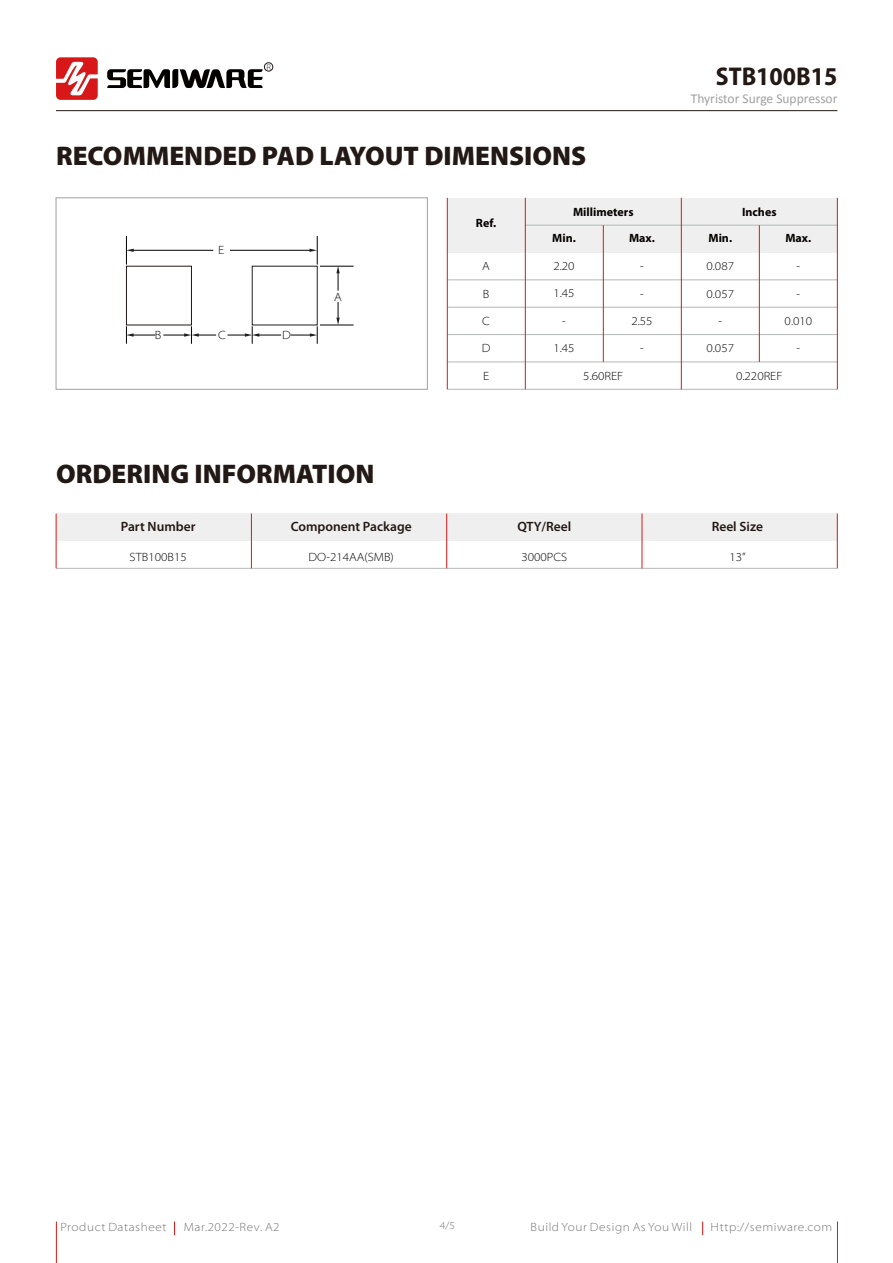
<style>
.page{position:relative;width:893px;height:1263px;background:#fff}
.page>*{position:absolute;margin:0;border:0;box-sizing:border-box;transform-origin:0 0}
.t1{font:900 27px "Myriad Pro";color:#221815}
.t2{font:700 semi-condensed 25.8px "Myriad Pro";color:#221815}
.t3{font:600 13.5px "Myriad Pro";color:#221815}
.t4{font:13.5px "Calibri";color:#9fa0a0}
.t5{font:300 semi-expanded 12px "Myriad Pro";color:#040000}
.t6{font:300 semi-expanded 12px "Myriad Pro";letter-spacing:.05em;color:#727171}
.t7{font:700 12px "Myriad Pro";color:#040000}
.t8{font:300 semi-expanded 10.5px "Myriad Pro";color:#727171}
.t9{font:300 semi-expanded 8.25px "Myriad Pro";color:#221815}
</style>
<div class="page">
<hr style="left:56px;top:1221px;width:1px;height:42px;background:#d71a18">
<hr style="left:837px;top:1221px;width:1px;height:42px;background:#d71a18">
<svg style="left:702px;top:1221px;width:1px;height:14px"></svg>
<svg style="left:174px;top:1221px;width:1px;height:14px"></svg>
<hr style="left:56px;top:110px;width:781px;height:1px;background:#221815">
<svg style="left:56px;top:57px;width:42px;height:43px"></svg>
<svg style="left:107px;top:69px;width:156px;height:19px"></svg>
<div style="left:264px;top:63px;width:9px;height:8px;border:1px solid #221815;border-radius:50%"></div>
<div style="left:56px;top:513px;width:781px;height:28px;background:#efefef"></div>
<hr style="left:56px;top:568px;width:781px;height:1px;background:#b5b6b6">
<hr style="left:837px;top:514px;width:1px;height:54px;background:#d71a18">
<hr style="left:642px;top:514px;width:1px;height:54px;background:#d71a18">
<hr style="left:446px;top:514px;width:1px;height:54px;background:#d71a18">
<hr style="left:251px;top:514px;width:1px;height:54px;background:#d71a18">
<hr style="left:56px;top:514px;width:1px;height:54px;background:#d71a18">
<div style="left:447px;top:198px;width:390px;height:54px;background:#efefef"></div>
<hr style="left:447px;top:389px;width:390px;height:1px;background:#b5b6b6">
<hr style="left:447px;top:362px;width:390px;height:1px;background:#b5b6b6">
<hr style="left:447px;top:334px;width:390px;height:1px;background:#b5b6b6">
<hr style="left:447px;top:307px;width:390px;height:1px;background:#b5b6b6">
<hr style="left:447px;top:280px;width:390px;height:1px;background:#b5b6b6">
<div style="left:56px;top:198px;width:372px;height:191px;border:1px solid #9fa0a0"></div>
<hr style="left:447px;top:198px;width:1px;height:191px;background:#d71a18">
<hr style="left:525px;top:225px;width:312px;height:1px;background:#b5b6b6">
<hr style="left:525px;top:198px;width:1px;height:191px;background:#d71a18">
<hr style="left:759px;top:225px;width:1px;height:137px;background:#d71a18">
<hr style="left:837px;top:198px;width:1px;height:191px;background:#d71a18">
<hr style="left:603px;top:225px;width:1px;height:137px;background:#d71a18">
<hr style="left:681px;top:198px;width:1px;height:191px;background:#d71a18">
<div style="left:126px;top:266px;width:66px;height:59px;background:#fff;border:1px solid #221815"></div>
<hr style="left:320px;top:266px;width:33px;height:1px;background:#040000">
<hr style="left:320px;top:325px;width:33px;height:1px;background:#040000">
<hr style="left:133px;top:250px;width:80px;height:1px;background:#040000">
<hr style="left:230px;top:250px;width:80px;height:1px;background:#040000">
<svg style="left:310px;top:236px;width:8px;height:28px"></svg>
<svg style="left:336px;top:266px;width:4px;height:24px"></svg>
<svg style="left:336px;top:302px;width:4px;height:23px"></svg>
<svg style="left:291px;top:327px;width:27px;height:16px"></svg>
<svg style="left:126px;top:327px;width:29px;height:16px"></svg>
<svg style="left:164px;top:327px;width:52px;height:16px"></svg>
<svg style="left:228px;top:327px;width:53px;height:16px"></svg>
<svg style="left:126px;top:236px;width:8px;height:28px"></svg>
<p class="t9" style="left:267px;top:62px;width:6px">R</p>
<h1 class="t1" style="left:56px;top:141px;width:532px">RECOMMENDED PAD LAYOUT DIMENSIONS</h1>
<h2 class="t2" style="left:716px;top:62px;width:123px">STB100B15</h2>
<p class="t4" style="left:691px;top:90px;width:148px">Thyristor Surge Suppressor</p>
<p class="t5" style="left:218px;top:243px;width:8px">E</p>
<p class="t5" style="left:155px;top:328px;width:8px">B</p>
<p class="t5" style="left:218px;top:328px;width:9px">C</p>
<p class="t5" style="left:282px;top:328px;width:10px">D</p>
<p class="t5" style="left:334px;top:290px;width:9px">A</p>
<p class="t7" style="left:476px;top:216px;width:22px">Ref.</p>
<p class="t7" style="left:573px;top:205px;width:62px">Millimeters</p>
<p class="t7" style="left:742px;top:205px;width:36px">Inches</p>
<p class="t7" style="left:552px;top:231px;width:25px">Min.</p>
<p class="t7" style="left:629px;top:231px;width:27px">Max.</p>
<p class="t7" style="left:708px;top:231px;width:25px">Min.</p>
<p class="t7" style="left:785px;top:231px;width:27px">Max.</p>
<p class="t5" style="left:553px;top:259px;width:23px">2.20</p>
<p class="t5" style="left:553px;top:287px;width:23px">1.45</p>
<p class="t5" style="left:482px;top:260px;width:9px">A</p>
<p class="t5" style="left:640px;top:260px;width:5px">-</p>
<p class="t5" style="left:797px;top:260px;width:5px">-</p>
<p class="t5" style="left:483px;top:287px;width:8px">B</p>
<p class="t5" style="left:640px;top:287px;width:5px">-</p>
<p class="t5" style="left:706px;top:260px;width:29px">0.087</p>
<p class="t5" style="left:706px;top:287px;width:29px">0.057</p>
<p class="t5" style="left:797px;top:287px;width:5px">-</p>
<p class="t5" style="left:482px;top:314px;width:9px">C</p>
<p class="t5" style="left:482px;top:342px;width:10px">D</p>
<p class="t5" style="left:483px;top:369px;width:8px">E</p>
<p class="t5" style="left:562px;top:314px;width:5px">-</p>
<p class="t5" style="left:553px;top:342px;width:23px">1.45</p>
<p class="t5" style="left:631px;top:314px;width:23px">2.55</p>
<p class="t5" style="left:785px;top:314px;width:29px">0.010</p>
<p class="t5" style="left:640px;top:342px;width:5px">-</p>
<p class="t5" style="left:718px;top:314px;width:5px">-</p>
<p class="t5" style="left:706px;top:342px;width:29px">0.057</p>
<p class="t5" style="left:797px;top:342px;width:5px">-</p>
<p class="t5" style="left:583px;top:369px;width:42px">5.60REF</p>
<p class="t5" style="left:736px;top:369px;width:48px">0.220REF</p>
<h1 class="t1" style="left:56px;top:459px;width:320px">ORDERING INFORMATION</h1>
<p class="t3" style="left:121px;top:519px;width:76px">Part Number</p>
<p class="t3" style="left:291px;top:519px;width:122px">Component Package</p>
<p class="t3" style="left:517px;top:519px;width:55px">QTY/Reel</p>
<p class="t3" style="left:712px;top:519px;width:53px">Reel Size</p>
<p class="t5" style="left:130px;top:551px;width:59px">STB100B15</p>
<p class="t5" style="left:309px;top:551px;width:87px">DO-214AA(SMB)</p>
<p class="t5" style="left:521px;top:551px;width:47px">3000PCS</p>
<p class="t5" style="left:729px;top:551px;width:18px">13”</p>
<p class="t6" style="left:60px;top:1221px;width:108px">Product Datasheet</p>
<p class="t6" style="left:184px;top:1221px;width:97px">Mar.2022-Rev. A2</p>
<p class="t8" style="left:440px;top:1219px;width:17px">4/5</p>
<p class="t6" style="left:531px;top:1221px;width:163px">Build Your Design As You Will</p>
<p class="t6" style="left:711px;top:1221px;width:123px">Http://semiware.com</p>
</div>
